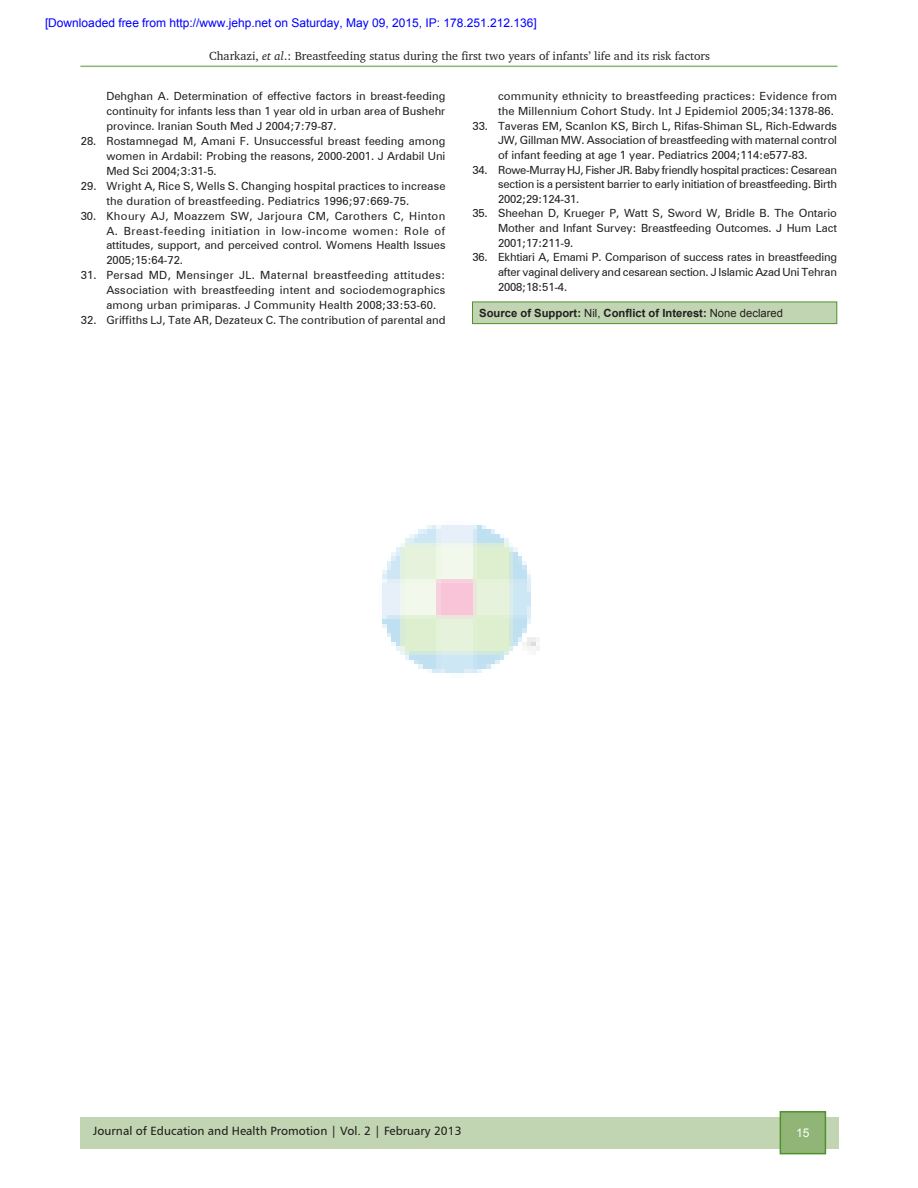
<style>
.page{position:relative;width:918px;height:1188px;background:#fff}
.page>*{position:absolute;margin:0;border:0;box-sizing:border-box;transform-origin:0 0}
.t1{font:12px "Charter BT";color:#231f20}
.t2{font:12px "Arial";color:#00f}
.t3{font:12px "Humanist 777 BT Roman B";color:#231f20}
.t4{font:12px "Arial";color:#fff}
.REF{font:11.25px/14.9px "Zurich BT";color:#231f20;text-align:justify}
.HTC{font:700 11.25px "Arial";color:#231f20}
.s1{font-style:italic}
.s2{font-weight:400}
</style>
<div class="page">
<img style="left:382px;top:525px;width:158px;height:148px">
<hr style="left:80px;top:66px;width:758px;height:1px;background:#8eb475">
<div style="left:81px;top:1117px;width:758px;height:31px;background:#c2d5b2"></div>
<div style="left:780px;top:1111px;width:46px;height:43px;background:#90b577;border:2px solid #509030"></div>
<div style="left:473px;top:302px;width:364px;height:22px;background:#c2d5b2"></div>
<div style="left:472px;top:302px;width:365px;height:22px;border:1px solid #509030"></div>
<p class="t2" style="left:45px;top:16px;width:493px">[Downloaded free from http://www.jehp.net on Saturday, May 09, 2015, IP: 178.251.212.136]</p>
<p class="t1" style="left:209px;top:49px;width:502px">Charkazi, <span class="s1">et al</span>.: Breastfeeding status during the first two years of infants’ life and its risk factors</p>
<p class="REF" style="left:106px;top:89px;width:341px">Dehghan A. Determination of effective factors in breast‑feeding continuity for infants less than 1 year old in urban area of Bushehr province. Iranian South Med J 2004;7:79‑87.</p>
<p class="REF" style="left:106px;top:134px;width:341px;text-indent:-26px">28. Rostamnegad M, Amani F. Unsuccessful breast feeding among women in Ardabil: Probing the reasons, 2000‑2001. J Ardabil Uni Med Sci 2004;3:31‑5.</p>
<p class="REF" style="left:106px;top:178px;width:341px;text-indent:-26px">29. Wright A, Rice S, Wells S. Changing hospital practices to increase the duration of breastfeeding. Pediatrics 1996;97:669‑75.</p>
<p class="REF" style="left:106px;top:208px;width:341px;text-indent:-26px">30. Khoury AJ, Moazzem SW, Jarjoura CM, Carothers C, Hinton A. Breast‑feeding initiation in low‑income women: Role of attitudes, support, and perceived control. Womens Health Issues 2005;15:64‑72.</p>
<p class="REF" style="left:106px;top:268px;width:341px;text-indent:-26px">31. Persad MD, Mensinger JL. Maternal breastfeeding attitudes:<br>Association with breastfeeding intent and sociodemographics among urban primiparas. J Community Health 2008;33:53-60.</p>
<p class="REF" style="left:81px;top:312px;width:366px">32. Griffiths LJ, Tate AR, Dezateux C. The contribution of parental and</p>
<p class="REF" style="left:498px;top:89px;width:341px">community ethnicity to breastfeeding practices: Evidence from the Millennium Cohort Study. Int J Epidemiol 2005;34:1378‑86.</p>
<p class="REF" style="left:498px;top:118px;width:341px;text-indent:-26px">33. Taveras EM, Scanlon KS, Birch L, Rifas‑Shiman SL, Rich‑Edwards JW, Gillman MW. Association of breastfeeding with maternal control of infant feeding at age 1 year. Pediatrics 2004;114:e577‑83.</p>
<p class="REF" style="left:498px;top:162px;width:341px;text-indent:-26px">34. Rowe‑Murray HJ, Fisher JR. Baby friendly hospital practices: Cesarean section is a persistent barrier to early initiation of breastfeeding. Birth 2002;29:124‑31.</p>
<p class="REF" style="left:498px;top:206px;width:341px;text-indent:-26px">35. Sheehan D, Krueger P, Watt S, Sword W, Bridle B. The Ontario Mother and Infant Survey: Breastfeeding Outcomes. J Hum Lact 2001;17:211‑9.</p>
<p class="REF" style="left:498px;top:250px;width:341px;text-indent:-26px">36. Ekhtiari A, Emami P. Comparison of success rates in breastfeeding after vaginal delivery and cesarean section. J Islamic Azad Uni Tehran 2008;18:51‑4.</p>
<p class="HTC" style="left:479px;top:306px;width:305px">Source of Support: <span class="s2">Nil,</span> Conflict of Interest: <span class="s2">None declared</span></p>
<p class="t3" style="left:93px;top:1123px;width:370px">Journal of Education and Health Promotion | Vol. 2 | February 2013</p>
<p class="t4" style="left:796px;top:1125px;width:15px">15</p>
</div>
